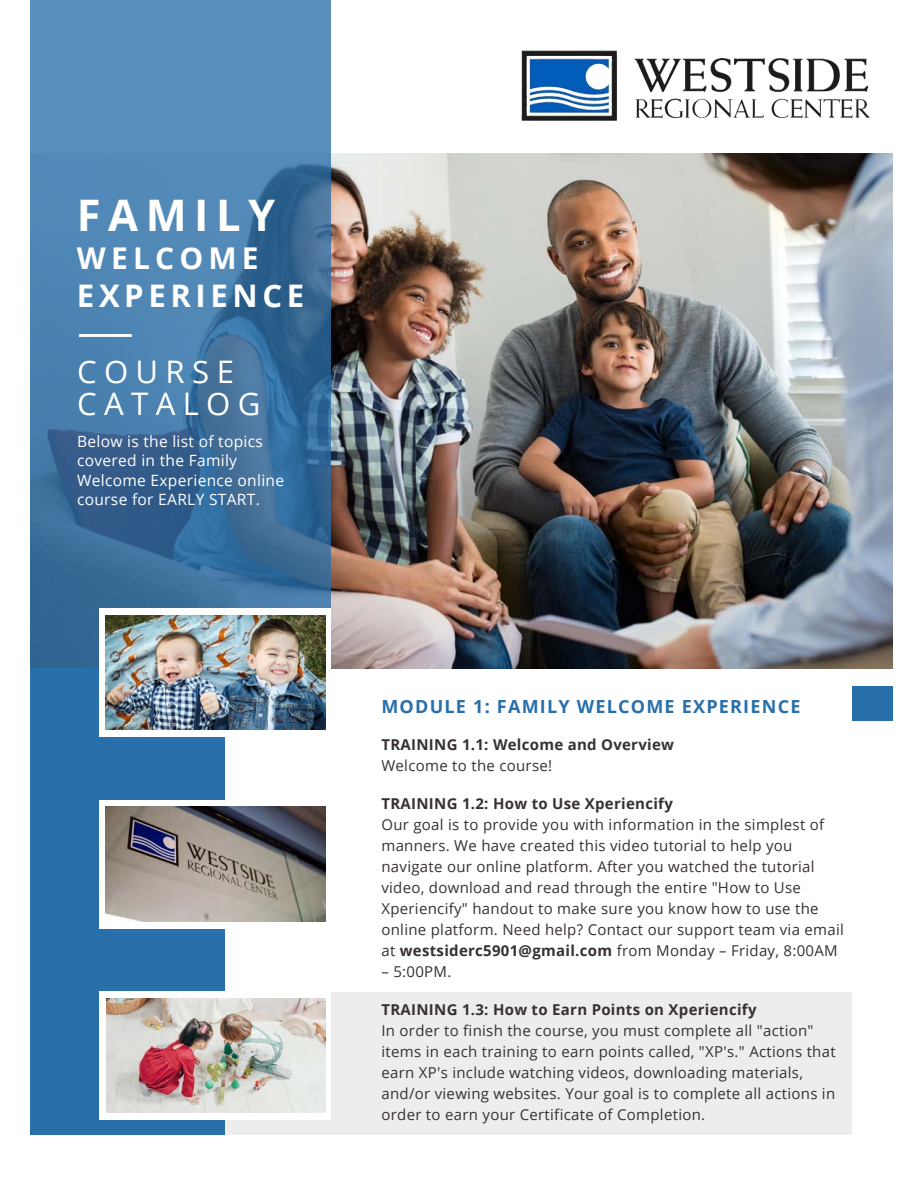
<style>
.page{position:relative;width:918px;height:1188px;background:#fff}
.page>*{position:absolute;margin:0;border:0;box-sizing:border-box;transform-origin:0 0}
.t1{font:700 43.5px "Open Sans";letter-spacing:.175em;color:#fff}
.t2{font:31.05px "Open Sans";letter-spacing:.235em;color:#fff}
.t3{font:700 31.05px "Open Sans";letter-spacing:.15em;color:#fff}
.t4{font:700 30px "Open Sans";letter-spacing:.175em;color:#fff}
.t5{font:700 18px "Open Sans";letter-spacing:.065em;color:#296faa}
.t6{font:15.6px/19.2px "Open Sans";letter-spacing:.02em;color:#fff}
.t7{font:15px/21px "Open Sans";letter-spacing:.02em;color:#373035}
.t8{font:700 15px "Open Sans";letter-spacing:.02em;color:#373035}
.s1{font-weight:700}
</style>
<div class="page">
<img style="left:331px;top:154px;width:561px;height:515px">
<svg style="left:30px;top:0;width:301px;height:668px;background:#467aa8"></svg>
<hr style="left:79px;top:334px;width:53px;height:3px;background:#fff">
<div style="left:852px;top:686px;width:41px;height:34px;background:#296faa"></div>
<div style="left:225px;top:992px;width:627px;height:143px;background:#ededee"></div>
<div style="left:30px;top:668px;width:195px;height:467px;background:#296faa"></div>
<div style="left:99px;top:608px;width:232px;height:129px;background:#fff"></div>
<img style="left:106px;top:615px;width:219px;height:115px">
<div style="left:99px;top:800px;width:232px;height:128px;background:#fff"></div>
<img style="left:106px;top:806px;width:219px;height:115px">
<div style="left:99px;top:992px;width:232px;height:128px;background:#fff"></div>
<img style="left:106px;top:998px;width:219px;height:115px">
<img style="left:521px;top:50px;width:350px;height:71px">
<p class="t1" style="left:77px;top:184px;width:200px">FAMILY</p>
<p class="t4" style="left:77px;top:237px;width:183px">WELCOME</p>
<p class="t3" style="left:77px;top:274px;width:229px">EXPERIENCE</p>
<p class="t2" style="left:77px;top:350px;width:158px">COURSE</p>
<p class="t2" style="left:77px;top:381px;width:185px">CATALOG</p>
<p class="t6" style="left:77px;top:432px;width:209px">Below is the list of topics covered in the Family<br>Welcome Experience online course for EARLY START.</p>
<p class="t5" style="left:381px;top:693px;width:421px">MODULE 1: FAMILY WELCOME EXPERIENCE</p>
<p class="t8" style="left:381px;top:734px;width:294px">TRAINING 1.1: Welcome and Overview</p>
<p class="t7" style="left:381px;top:755px;width:172px">Welcome to the course!</p>
<p class="t8" style="left:381px;top:793px;width:293px">TRAINING 1.2: How to Use Xperiencify</p>
<p class="t7" style="left:381px;top:814px;width:464px">Our goal is to provide you with information in the simplest of manners. We have created this video tutorial to help you navigate our online platform. After you watched the tutorial video, download and read through the entire "How to Use Xperiencify" handout to make sure you know how to use the online platform. Need help? Contact our support team via email at <span class="s1">westsiderc5901@gmail.com</span> from Monday – Friday, 8:00AM</p>
<p class="t7" style="left:381px;top:961px;width:71px">– 5:00PM.</p>
<p class="t8" style="left:381px;top:999px;width:377px">TRAINING 1.3: How to Earn Points on Xperiencify</p>
<p class="t7" style="left:381px;top:1020px;width:456px">In order to finish the course, you must complete all "action" items in each training to earn points called, "XP's." Actions that earn XP's include watching videos, downloading materials, and/or viewing websites. Your goal is to complete all actions in order to earn your Certificate of Completion.</p>
</div>
